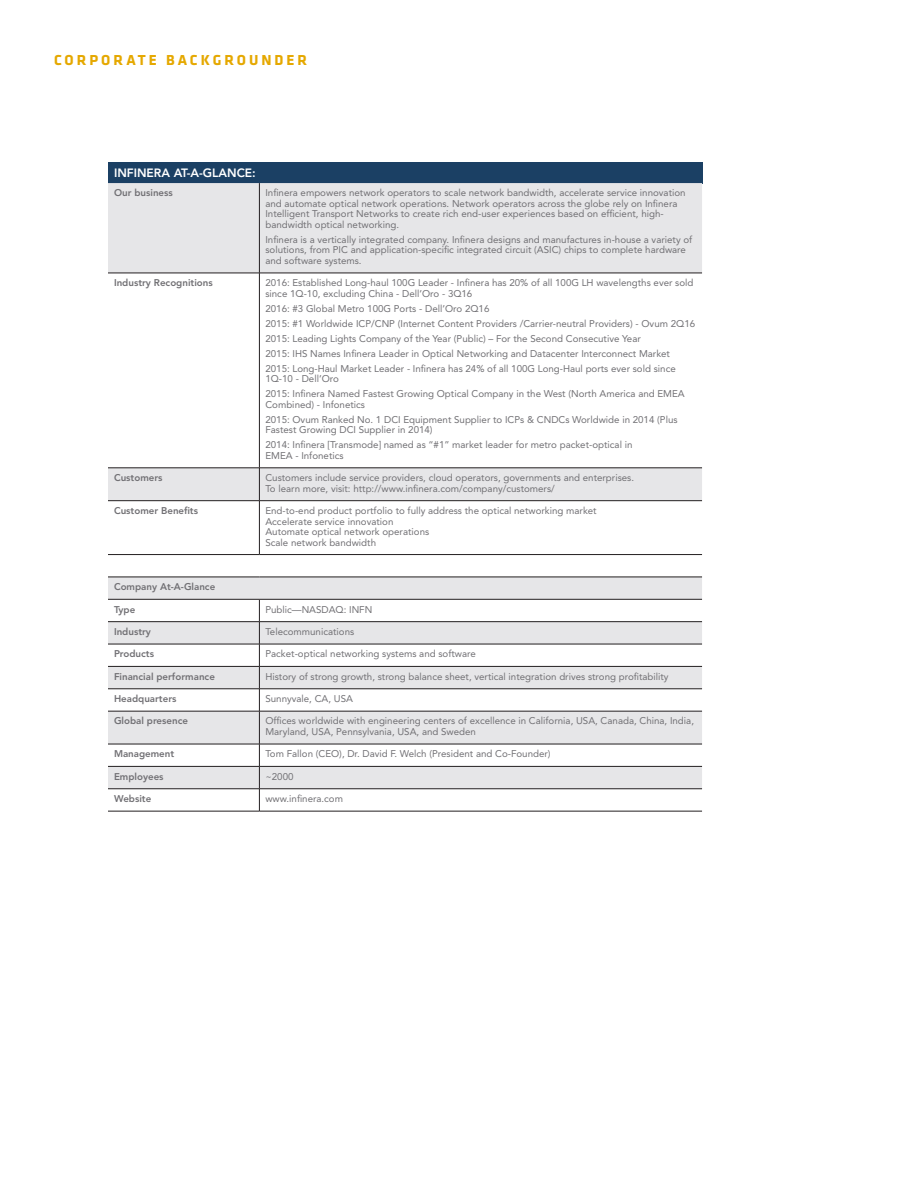
<style>
.page{position:relative;width:918px;height:1188px;background:#fff}
.page>*{position:absolute;margin:0;border:0;box-sizing:border-box;transform-origin:0 0}
.t1{font:700 15px "Klavika";letter-spacing:.2em;color:#e5a800}
.t2{font:800 12px "Avenir LT Std";color:#fff}
.t3{font:9.75px/10.5px "Avenir LT Std";color:#717074}
.t4{font:800 9.75px "Avenir LT Std";color:#717074}
</style>
<div class="page">
<div style="left:108px;top:162px;width:594px;height:21px;background:#1b4064"></div>
<svg style="left:108px;top:183px;width:594px;height:606px"></svg>
<hr style="left:259px;top:273px;width:1px;height:195px;background:#231f20">
<hr style="left:108px;top:468px;width:151px;height:1px;background:#231f20">
<hr style="left:259px;top:468px;width:443px;height:1px;background:#231f20">
<hr style="left:259px;top:468px;width:1px;height:32px;background:#231f20">
<hr style="left:108px;top:500px;width:151px;height:1px;background:#231f20">
<hr style="left:259px;top:500px;width:443px;height:1px;background:#231f20">
<hr style="left:259px;top:501px;width:1px;height:53px;background:#231f20">
<hr style="left:108px;top:554px;width:151px;height:1px;background:#231f20">
<hr style="left:259px;top:554px;width:443px;height:1px;background:#231f20">
<hr style="left:108px;top:577px;width:151px;height:1px;background:#231f20">
<hr style="left:259px;top:577px;width:443px;height:1px;background:#231f20">
<hr style="left:108px;top:599px;width:151px;height:1px;background:#231f20">
<hr style="left:259px;top:599px;width:443px;height:1px;background:#231f20">
<hr style="left:108px;top:621px;width:151px;height:1px;background:#231f20">
<hr style="left:259px;top:621px;width:443px;height:1px;background:#231f20">
<hr style="left:108px;top:644px;width:151px;height:1px;background:#231f20">
<hr style="left:259px;top:644px;width:443px;height:1px;background:#231f20">
<hr style="left:108px;top:666px;width:151px;height:1px;background:#231f20">
<hr style="left:259px;top:666px;width:443px;height:1px;background:#231f20">
<hr style="left:108px;top:689px;width:151px;height:1px;background:#231f20">
<hr style="left:259px;top:689px;width:443px;height:1px;background:#231f20">
<svg style="left:259px;top:599px;width:1px;height:112px"></svg>
<hr style="left:108px;top:711px;width:151px;height:1px;background:#231f20">
<hr style="left:259px;top:711px;width:443px;height:1px;background:#231f20">
<hr style="left:259px;top:711px;width:1px;height:33px;background:#231f20">
<hr style="left:108px;top:744px;width:151px;height:1px;background:#231f20">
<hr style="left:259px;top:744px;width:443px;height:1px;background:#231f20">
<hr style="left:108px;top:766px;width:151px;height:1px;background:#231f20">
<hr style="left:259px;top:766px;width:443px;height:1px;background:#231f20">
<hr style="left:108px;top:789px;width:151px;height:1px;background:#231f20">
<hr style="left:259px;top:789px;width:443px;height:1px;background:#231f20">
<svg style="left:259px;top:744px;width:1px;height:67px"></svg>
<hr style="left:108px;top:811px;width:151px;height:1px;background:#231f20">
<hr style="left:259px;top:811px;width:443px;height:1px;background:#231f20">
<hr style="left:259px;top:183px;width:1px;height:90px;background:#231f20">
<hr style="left:108px;top:273px;width:151px;height:1px;background:#231f20">
<hr style="left:259px;top:273px;width:443px;height:1px;background:#231f20">
<h1 class="t1" style="left:54px;top:49px;width:255px">CORPORATE BACKGROUNDER</h1>
<p class="t2" style="left:114px;top:166px;width:143px">INFINERA AT-A-GLANCE:</p>
<p class="t4" style="left:114px;top:187px;width:60px">Our business</p>
<p class="t3" style="left:265px;top:188px;width:422px">Infinera empowers network operators to scale network bandwidth, accelerate service innovation and automate optical network operations. Network operators across the globe rely on Infinera Intelligent Transport Networks to create rich end-user experiences based on efficient, high&shy;bandwidth optical networking.</p>
<p class="t3" style="left:265px;top:234px;width:428px">Infinera is a vertically integrated company. Infinera designs and manufactures in-house a variety of solutions, from PIC and application-specific integrated circuit (ASIC) chips to complete hardware and software systems.</p>
<p class="t4" style="left:114px;top:277px;width:100px">Industry Recognitions</p>
<p class="t3" style="left:265px;top:278px;width:430px">2016: Established Long-haul 100G Leader - Infinera has 20% of all 100G LH wavelengths ever sold since 1Q-10, excluding China - Dell’Oro - 3Q16</p>
<p class="t3" style="left:265px;top:301px;width:431px;line-height:15px">2016: #3 Global Metro 100G Ports - Dell’Oro 2Q16<br>2015: #1 Worldwide ICP/CNP (Internet Content Providers /Carrier-neutral Providers) - Ovum 2Q16<br>2015: Leading Lights Company of the Year (Public) – For the Second Consecutive Year<br>2015: IHS Names Infinera Leader in Optical Networking and Datacenter Interconnect Market 2015: Long-Haul Market Leader - Infinera has 24% of all 100G Long-Haul ports ever sold since</p>
<p class="t3" style="left:265px;top:371px;width:421px;line-height:15px">1Q-10 - Dell’Oro<br>2015: Infinera Named Fastest Growing Optical Company in the West (North America and EMEA</p>
<p class="t3" style="left:265px;top:397px;width:414px;line-height:15px">Combined) - Infonetics<br>2015: Ovum Ranked No. 1 DCI Equipment Supplier to ICPs &amp; CNDCs Worldwide in 2014 (Plus</p>
<p class="t3" style="left:265px;top:422px;width:369px;line-height:15px">Fastest Growing DCI Supplier in 2014)<br>2014: Infinera [Transmode] named as “#1” market leader for metro packet-optical in</p>
<p class="t3" style="left:265px;top:450px;width:80px">EMEA - Infonetics</p>
<p class="t4" style="left:114px;top:472px;width:50px">Customers</p>
<p class="t3" style="left:265px;top:473px;width:370px">Customers include service providers, cloud operators, governments and enterprises.<br>To learn more, visit: http://www.infinera.com/company/customers/</p>
<p class="t4" style="left:114px;top:505px;width:86px">Customer Benefits</p>
<p class="t3" style="left:265px;top:505px;width:333px">End-to-end product portfolio to fully address the optical networking market Accelerate service innovation<br>Automate optical network operations<br>Scale network bandwidth</p>
<p class="t4" style="left:114px;top:581px;width:103px">Company At-A-Glance</p>
<p class="t4" style="left:114px;top:603px;width:23px">Type</p>
<p class="t3" style="left:265px;top:604px;width:108px">Public—NASDAQ: INFN</p>
<p class="t4" style="left:114px;top:626px;width:39px">Industry</p>
<p class="t3" style="left:265px;top:626px;width:90px">Telecommunications</p>
<p class="t4" style="left:114px;top:648px;width:42px">Products</p>
<p class="t3" style="left:265px;top:649px;width:212px">Packet-optical networking systems and software</p>
<p class="t4" style="left:114px;top:671px;width:102px">Financial performance</p>
<p class="t3" style="left:265px;top:671px;width:405px">History of strong growth, strong balance sheet, vertical integration drives strong profitability</p>
<p class="t4" style="left:114px;top:693px;width:64px">Headquarters</p>
<p class="t3" style="left:265px;top:694px;width:89px">Sunnyvale, CA, USA</p>
<p class="t4" style="left:114px;top:715px;width:76px">Global presence</p>
<p class="t3" style="left:265px;top:716px;width:430px">Offices worldwide with engineering centers of excellence in California, USA, Canada, China, India,<br>Maryland, USA, Pennsylvania, USA, and Sweden</p>
<p class="t4" style="left:114px;top:748px;width:62px">Management</p>
<p class="t3" style="left:265px;top:749px;width:287px">Tom Fallon (CEO), Dr. David F. Welch (President and Co-Founder)</p>
<p class="t4" style="left:114px;top:771px;width:51px">Employees</p>
<p class="t3" style="left:265px;top:771px;width:30px">~2000</p>
<p class="t4" style="left:114px;top:793px;width:39px">Website</p>
<p class="t3" style="left:265px;top:793px;width:79px">www.infinera.com</p>
</div>
